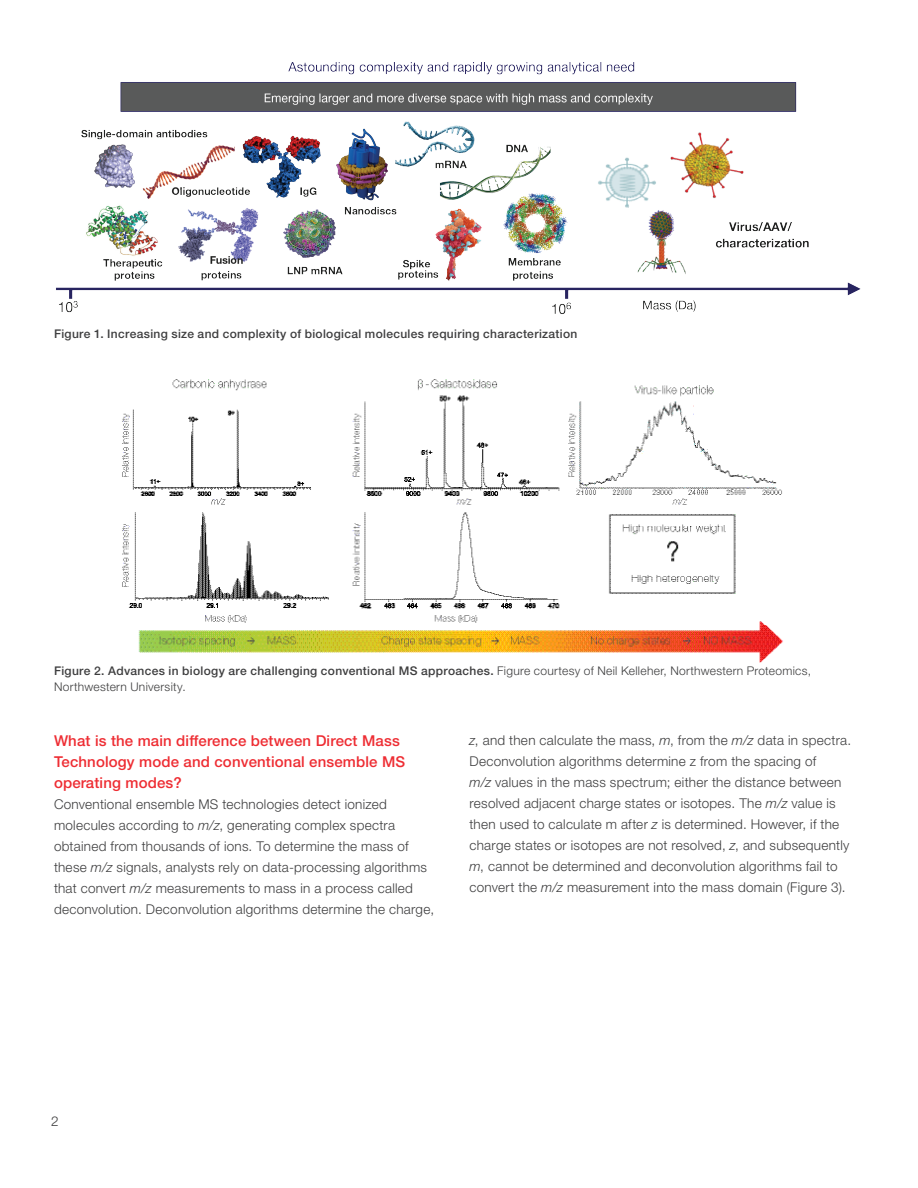
<style>
.page{position:relative;width:918px;height:1188px;background:#fff}
.page>*{position:absolute;margin:0;border:0;box-sizing:border-box;transform-origin:0 0}
.t1{font:500 15px/21px "Helvetica Neue LTW1 G";letter-spacing:.01em;color:#ee2d33}
.t2{font:300 13.5px/21px "Helvetica Neue LTW1 G";letter-spacing:.02em;color:#3e3e3f}
.t3{font:300 12px/15.8px "Helvetica Neue LTW1 G";letter-spacing:.025em;color:#3e3e3f}
.t4{font:500 12px "Helvetica Neue LTW1 G";letter-spacing:.03em;color:#3e3e3f}
.s1{font-weight:500}
.s2{font-style:italic}
</style>
<div class="page">
<img style="left:122px;top:379px;width:661px;height:283px">
<img style="left:56px;top:62px;width:805px;height:252px">
<p class="t4" style="left:54px;top:326px;width:525px">Figure 1. Increasing size and complexity of biological molecules requiring characterization</p>
<p class="t3" style="left:54px;top:663px;width:759px"><span class="s1">Figure 2. Advances in biology are challenging conventional MS approaches.</span> Figure courtesy of Neil Kelleher, Northwestern Proteomics,<br>Northwestern University.</p>
<p class="t1" style="left:54px;top:730px;width:353px">What is the main difference between Direct Mass<br>Technology mode and conventional ensemble MS operating modes?</p>
<p class="t2" style="left:54px;top:793px;width:382px">Conventional ensemble MS technologies detect ionized molecules according to <span class="s2">m/z</span>, generating complex spectra obtained from thousands of ions. To determine the mass of these <span class="s2">m/z</span> signals, analysts rely on data-processing algorithms that convert <span class="s2">m/z</span> measurements to mass in a process called deconvolution. Deconvolution algorithms determine the charge,</p>
<p class="t2" style="left:470px;top:729px;width:383px"><span class="s2">z</span>, and then calculate the mass, <span class="s2">m</span>, from the <span class="s2">m/z</span> data in spectra.<br>Deconvolution algorithms determine z from the spacing of<br><span class="s2">m/z</span> values in the mass spectrum; either the distance between resolved adjacent charge states or isotopes. The <span class="s2">m/z</span> value is then used to calculate m after <span class="s2">z</span> is determined. However, if the charge states or isotopes are not resolved, <span class="s2">z</span>, and subsequently <span class="s2">m</span>, cannot be determined and deconvolution algorithms fail to convert the <span class="s2">m/z</span> measurement into the mass domain (Figure 3).</p>
<p class="t2" style="left:51px;top:1110px;width:9px">2</p>
</div>
